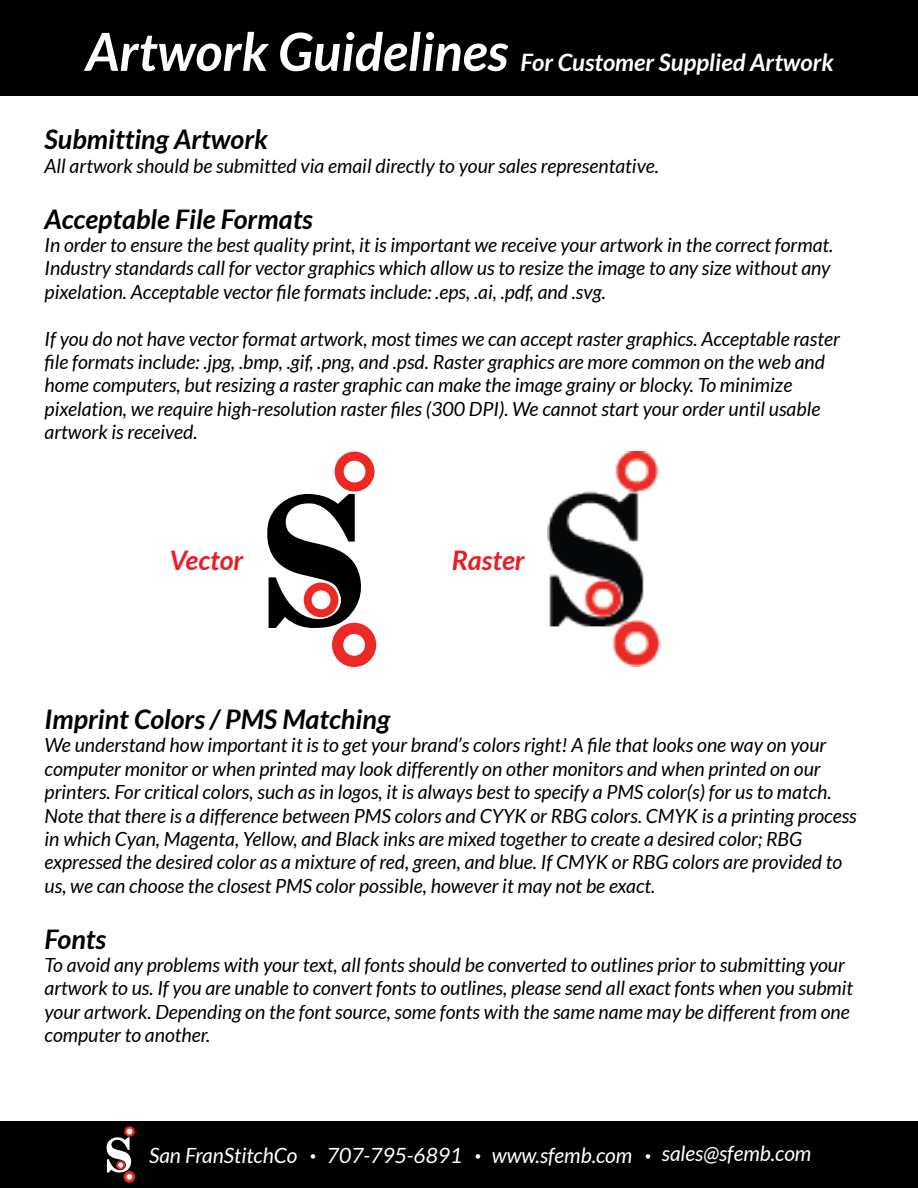
<style>
.page{position:relative;width:918px;height:1188px;background:#fff}
.page>*{position:absolute;margin:0;border:0;box-sizing:border-box;transform-origin:0 0}
.t1{font:italic 700 27px "Lato";color:#000101}
.t2{font:italic 700 27px "Lato";color:#ed1c24}
.t3{font:italic 700 24px "Lato";color:#fff}
.t4{font:italic 21px "Lato";color:#fff}
.t5{font:italic 19.5px/23.4px "Lato";color:#000101}
.s1{font-size:52.5px}
.s2{font-size:12px}
</style>
<div class="page">
<div style="left:0;top:1121px;width:918px;height:67px;background:#000"></div>
<svg style="left:124px;top:1171px;width:11px;height:12px"></svg>
<svg style="left:124px;top:1126px;width:11px;height:11px"></svg>
<svg style="left:106px;top:1129px;width:26px;height:51px"></svg>
<div style="left:0;top:0;width:918px;height:95px;background:#000"></div>
<div style="left:332px;top:623px;width:44px;height:44px;background:#ec2924;border-radius:50%"></div>
<div style="left:335px;top:452px;width:40px;height:40px;background:#ec2924;border-radius:50%"></div>
<div style="left:343px;top:634px;width:22px;height:22px;background:#fff;border-radius:50%"></div>
<div style="left:344px;top:461px;width:21px;height:21px;background:#fff;border-radius:50%"></div>
<svg style="left:267px;top:494px;width:98px;height:134px"></svg>
<div style="left:304px;top:583px;width:34px;height:34px;background:#ec2924;border-radius:50%"></div>
<div style="left:312px;top:590px;width:18px;height:19px;background:#fff;border-radius:50%"></div>
<img style="left:548px;top:452px;width:112px;height:215px">
<p class="t3" style="left:86px;top:48px;width:749px"><span class="s1">Artwork Guidelines</span> For Customer Supplied Artwork</p>
<h1 class="t1" style="left:45px;top:124px;width:225px">Submitting Artwork</h1>
<p class="t5" style="left:45px;top:155px;width:616px">All artwork should be submitted via email directly to your sales representative.</p>
<h1 class="t1" style="left:45px;top:203px;width:270px">Acceptable File Formats</h1>
<p class="t5" style="left:45px;top:234px;width:790px">In order to ensure the best quality print, it is important we receive your artwork in the correct format.<br>Industry standards call for vector graphics which allow us to resize the image to any size without any pixelation. Acceptable vector file formats include: .eps, .ai, .pdf, and .svg.</p>
<p class="t5" style="left:45px;top:327px;width:797px">If you do not have vector format artwork, most times we can accept raster graphics. Acceptable raster file formats include: .jpg, .bmp, .gif, .png, and .psd. Raster graphics are more common on the web and home computers, but resizing a raster graphic can make the image grainy or blocky. To minimize pixelation, we require high-resolution raster files (300 DPI). We cannot start your order until usable artwork is received.</p>
<h1 class="t2" style="left:170px;top:545px;width:75px">Vector</h1>
<h1 class="t2" style="left:452px;top:545px;width:75px">Raster</h1>
<h1 class="t1" style="left:45px;top:704px;width:347px">Imprint Colors / PMS Matching</h1>
<p class="t5" style="left:45px;top:734px;width:814px">We understand how important it is to get your brand’s colors right! A file that looks one way on your computer monitor or when printed may look differently on other monitors and when printed on our printers. For critical colors, such as in logos, it is always best to specify a PMS color(s) for us to match.<br>Note that there is a difference between PMS colors and CYYK or RBG colors. CMYK is a printing process in which Cyan, Magenta, Yellow, and Black inks are mixed together to create a desired color; RBG expressed the desired color as a mixture of red, green, and blue. If CMYK or RBG colors are provided to us, we can choose the closest PMS color possible, however it may not be exact.</p>
<h1 class="t1" style="left:45px;top:923px;width:63px">Fonts</h1>
<p class="t5" style="left:45px;top:954px;width:810px">To avoid any problems with your text, all fonts should be converted to outlines prior to submitting your artwork to us. If you are unable to convert fonts to outlines, please send all exact fonts when you submit your artwork. Depending on the font source, some fonts with the same name may be different from one computer to another.</p>
<p class="t4" style="left:149px;top:1143px;width:664px">San FranStitchCo <span class="s2">•</span> 707-795-6891 <span class="s2">•</span> www.sfemb.com <span class="s2">•</span> sales@sfemb.com</p>
</div>
